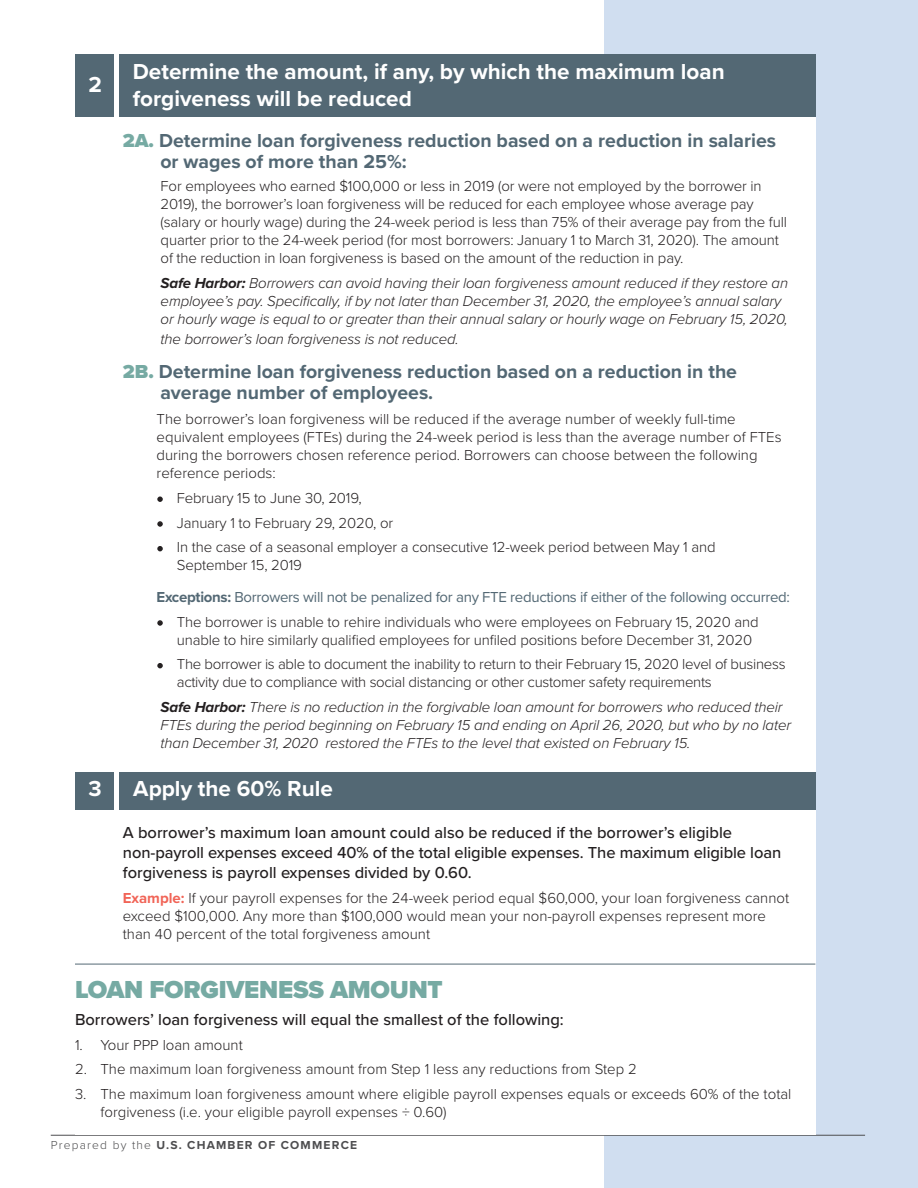
<style>
.page{position:relative;width:918px;height:1188px;background:#fff}
.page>*{position:absolute;margin:0;border:0;box-sizing:border-box;transform-origin:0 0}
.t1{font:900 25.5px "Proxima Nova";letter-spacing:-.01em;color:#76aaa3}
.t2{font:700 22.5px/27px "Proxima Nova";color:#fff}
.t3{font:700 19.5px/21px "Proxima Nova";color:#536874}
.t4{font:500 16.5px/19.8px "Proxima Nova";color:#231f20}
.t5{font:300 15px/18px "Proxima Nova";letter-spacing:-.01em;color:#231f20}
.t6{font:italic 300 15px/18px "Proxima Nova";letter-spacing:-.01em;color:#231f20}
.t7{font:15px "Proxima Nova";letter-spacing:-.02em;color:#536874}
.t8{font:700 12px "Proxima Nova";letter-spacing:.1em;color:#4d4d4f}
.s1{font-weight:900;color:#76aaa3}
.s2{font-weight:700}
.s3{font-weight:900}
.s4{font-weight:700;color:#f16457}
.s5{font-weight:300}
</style>
<div class="page">
<div style="left:605px;top:0;width:313px;height:1188px;background:#d0def0"></div>
<hr style="left:51px;top:1135px;width:814px;height:1px;background:#4d4d4f">
<div style="left:123px;top:111px;width:693px;height:664px;background:#fff"></div>
<div style="left:123px;top:805px;width:693px;height:170px;background:#fff"></div>
<div style="left:75px;top:772px;width:38px;height:38px;background:#536874"></div>
<div style="left:120px;top:772px;width:696px;height:38px;background:#536874"></div>
<div style="left:75px;top:54px;width:38px;height:63px;background:#536874"></div>
<div style="left:119px;top:54px;width:697px;height:63px;background:#536874"></div>
<div style="left:75px;top:965px;width:740px;height:170px;background:#fff"></div>
<hr style="left:75px;top:964px;width:740px;height:1px;background:#536874">
<h2 class="t2" style="left:88px;top:71px;width:15px">2</h2>
<h2 class="t2" style="left:133px;top:57px;width:593px">Determine the amount, if any, by which the maximum loan forgiveness will be reduced</h2>
<h3 class="t3" style="left:160px;top:129px;width:617px;text-indent:-37px"><span class="s1">2A.</span> Determine loan forgiveness reduction based on a reduction in salaries or wages of more than 25%:</h3>
<p class="t5" style="left:161px;top:176px;width:628px">For employees who earned $100,000 or less in 2019 (or were not employed by the borrower in 2019), the borrower’s loan forgiveness will be reduced for each employee whose average pay (salary or hourly wage) during the 24-week period is less than 75% of their average pay from the full quarter prior to the 24-week period (for most borrowers: January 1 to March 31, 2020). The amount of the reduction in loan forgiveness is based on the amount of the reduction in pay.</p>
<p class="t6" style="left:161px;top:273px;width:629px"><span class="s2">Safe Harbor:</span> Borrowers can avoid having their loan forgiveness amount reduced if they restore an employee’s pay. Specifically, if by not later than December 31, 2020, the employee’s annual salary or hourly wage is equal to or greater than their annual salary or hourly wage on February 15, 2020,</p>
<p class="t6" style="left:161px;top:329px;width:300px">the borrower’s loan forgiveness is not reduced.</p>
<h3 class="t3" style="left:160px;top:361px;width:578px;text-indent:-37px"><span class="s1">2B.</span> Determine loan forgiveness reduction based on a reduction in the average number of employees.</h3>
<p class="t5" style="left:157px;top:409px;width:627px">The borrower’s loan forgiveness will be reduced if the average number of weekly full-time equivalent employees (FTEs) during the 24-week period is less than the average number of FTEs during the borrowers chosen reference period. Borrowers can choose between the following reference periods:</p>
<p class="t5" style="left:157px;top:488px;width:206px"><span class="s3">•</span> February 15 to June 30, 2019,</p>
<p class="t5" style="left:157px;top:513px;width:237px"><span class="s3">•</span> January 1 to February 29, 2020, or</p>
<p class="t5" style="left:177px;top:538px;width:540px;text-indent:-19px"><span class="s3">•</span> In the case of a seasonal employer a consecutive 12-week period between May 1 and<br>September 15, 2019</p>
<p class="t7" style="left:157px;top:586px;width:635px"><span class="s2">Exceptions:</span> Borrowers will not be penalized for any FTE reductions if either of the following occurred:</p>
<p class="t5" style="left:177px;top:612px;width:583px;text-indent:-20px"><span class="s3">•</span> The borrower is unable to rehire individuals who were employees on February 15, 2020 and unable to hire similarly qualified employees for unfiled positions before December 31, 2020</p>
<p class="t5" style="left:177px;top:655px;width:610px;text-indent:-20px"><span class="s3">•</span> The borrower is able to document the inability to return to their February 15, 2020 level of business activity due to compliance with social distancing or other customer safety requirements</p>
<p class="t6" style="left:161px;top:697px;width:632px"><span class="s2">Safe Harbor:</span> There is no reduction in the forgivable loan amount for borrowers who reduced their<br>FTEs during the period beginning on February 15 and ending on April 26, 2020, but who by no later than December 31, 2020 restored the FTEs to the level that existed on February 15.</p>
<h2 class="t2" style="left:88px;top:775px;width:15px">3</h2>
<h2 class="t2" style="left:133px;top:775px;width:201px">Apply the 60% Rule</h2>
<p class="t4" style="left:123px;top:822px;width:660px">A borrower’s maximum loan amount could also be reduced if the borrower’s eligible non-payroll expenses exceed 40% of the total eligible expenses. The maximum eligible loan forgiveness is payroll expenses divided by 0.60.</p>
<p class="t5" style="left:123px;top:888px;width:668px"><span class="s4">Example:</span> If your payroll expenses for the 24-week period equal $60,000, your loan forgiveness cannot exceed $100,000. Any more than $100,000 would mean your non-payroll expenses represent more than 40 percent of the total forgiveness amount</p>
<h1 class="t1" style="left:75px;top:971px;width:369px">LOAN FORGIVENESS AMOUNT</h1>
<p class="t4" style="left:75px;top:1009px;width:490px">Borrowers’ loan forgiveness will equal the smallest of the following:</p>
<p class="t5" style="left:75px;top:1035px;width:169px">1. Your PPP loan amount</p>
<p class="t5" style="left:75px;top:1059px;width:563px">2. The maximum loan forgiveness amount from Step 1 less any reductions from Step 2</p>
<p class="t5" style="left:100px;top:1084px;width:692px;text-indent:-26px">3. The maximum loan forgiveness amount where eligible payroll expenses equals or exceeds 60% of the total forgiveness (i.e. your eligible payroll expenses ÷ 0.60)</p>
<p class="t8" style="left:51px;top:1136px;width:308px"><span class="s5">Prepared by the</span> U.S. CHAMBER OF COMMERCE</p>
</div>
